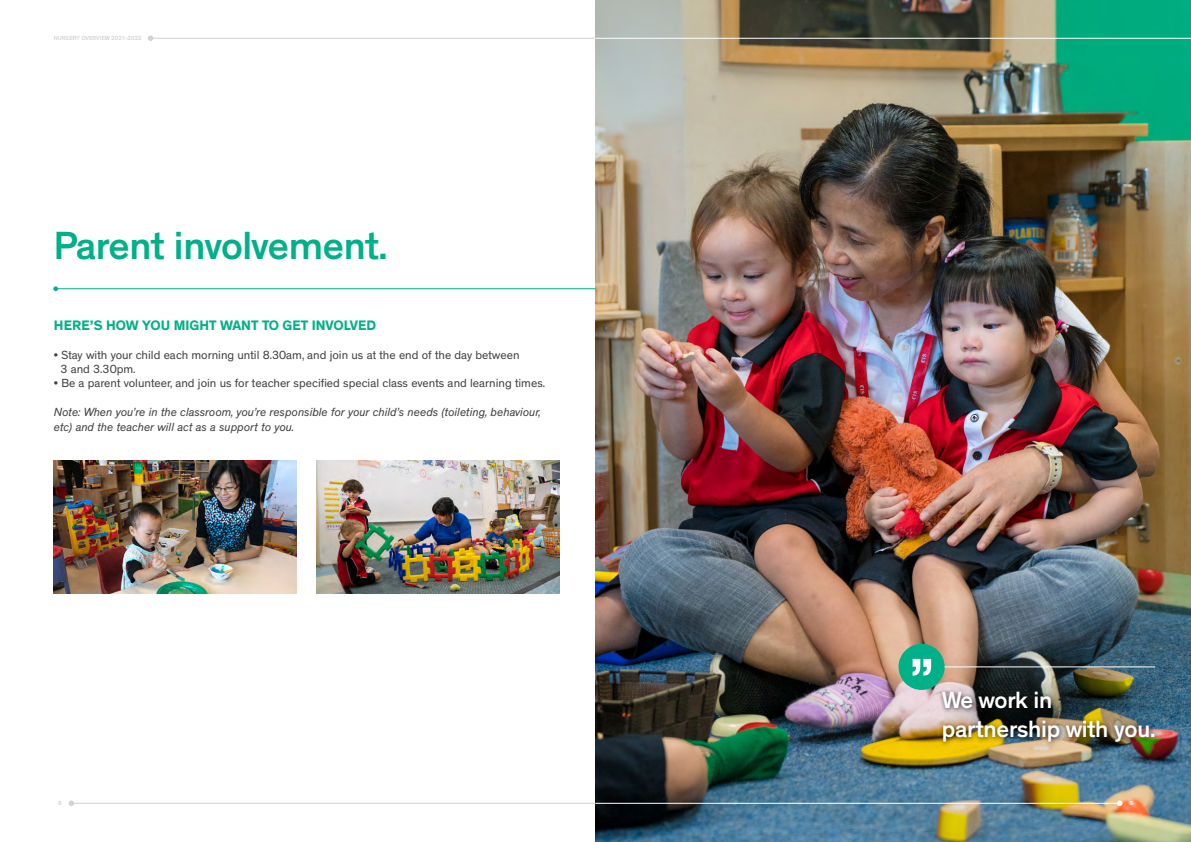
<style>
.page{position:relative;width:1191px;height:842px;background:#fff}
.page>*{position:absolute;margin:0;border:0;box-sizing:border-box;transform-origin:0 0}
.t1{font:500 60px "Theinhardt";color:#fff}
.t2{font:500 40px "Theinhardt";letter-spacing:-.01em;color:#00b089}
.t3{font:500 24px/28.8px "Theinhardt";letter-spacing:-.01em;color:#fff}
.t4{font:700 14px "Theinhardt";letter-spacing:.005em;color:#00b089}
.t5{font:12px/14.4px "Theinhardt";color:#414042}
.t6{font:italic 12px/14.4px "Theinhardt";color:#414042}
.t7{font:500 6px "Theinhardt";color:#d1d3d4}
.t8{font:500 6px "Theinhardt";color:#fff}
</style>
<div class="page">
<img style="left:595px;top:0;width:596px;height:842px">
<svg style="left:53px;top:286px;width:5px;height:5px"></svg>
<img style="left:54px;top:460px;width:243px;height:134px">
<img style="left:316px;top:460px;width:243px;height:134px">
<hr style="left:56px;top:288px;width:539px;height:1px;background:#00b089">
<svg style="left:69px;top:800px;width:5px;height:6px"></svg>
<svg style="left:148px;top:36px;width:5px;height:5px"></svg>
<svg style="left:1116px;top:800px;width:6px;height:6px"></svg>
<hr style="left:595px;top:803px;width:524px;height:1px;background:#fff">
<hr style="left:71px;top:803px;width:524px;height:1px;background:#d1d3d4">
<hr style="left:151px;top:38px;width:444px;height:1px;background:#d1d3d4">
<hr style="left:595px;top:38px;width:596px;height:1px;background:#fff">
<div style="left:898px;top:644px;width:46px;height:46px;background:#00b089;border-radius:50%"></div>
<div style="left:938px;top:688px;width:222px;height:60px;background:#000;opacity:.75"></div>
<hr style="left:944px;top:667px;width:211px;height:1px;background:#fff">
<p class="t7" style="left:54px;top:34px;width:89px">NURSERY OVERVIEW 2021-2022</p>
<h2 class="t2" style="left:54px;top:221px;width:335px">Parent involvement.</h2>
<p class="t4" style="left:54px;top:316px;width:323px">HERE’S HOW YOU MIGHT WANT TO GET INVOLVED</p>
<p class="t5" style="left:60px;top:348px;width:461px;text-indent:-6px">• Stay with your child each morning until 8.30am, and join us at the end of the day between<br>3 and 3.30pm.</p>
<p class="t5" style="left:54px;top:376px;width:493px">• Be a parent volunteer, and join us for teacher specified special class events and learning times.</p>
<p class="t6" style="left:54px;top:405px;width:488px">Note: When you’re in the classroom, you’re responsible for your child’s needs (toileting, behaviour, etc) and the teacher will act as a support to you.</p>
<p class="t7" style="left:58px;top:799px;width:5px">8</p>
<h1 class="t1" style="left:910px;top:644px;width:25px">”</h1>
<h3 class="t3" style="left:941px;top:686px;width:215px">We work in partnership with you.</h3>
<p class="t8" style="left:1129px;top:799px;width:5px">9</p>
</div>
